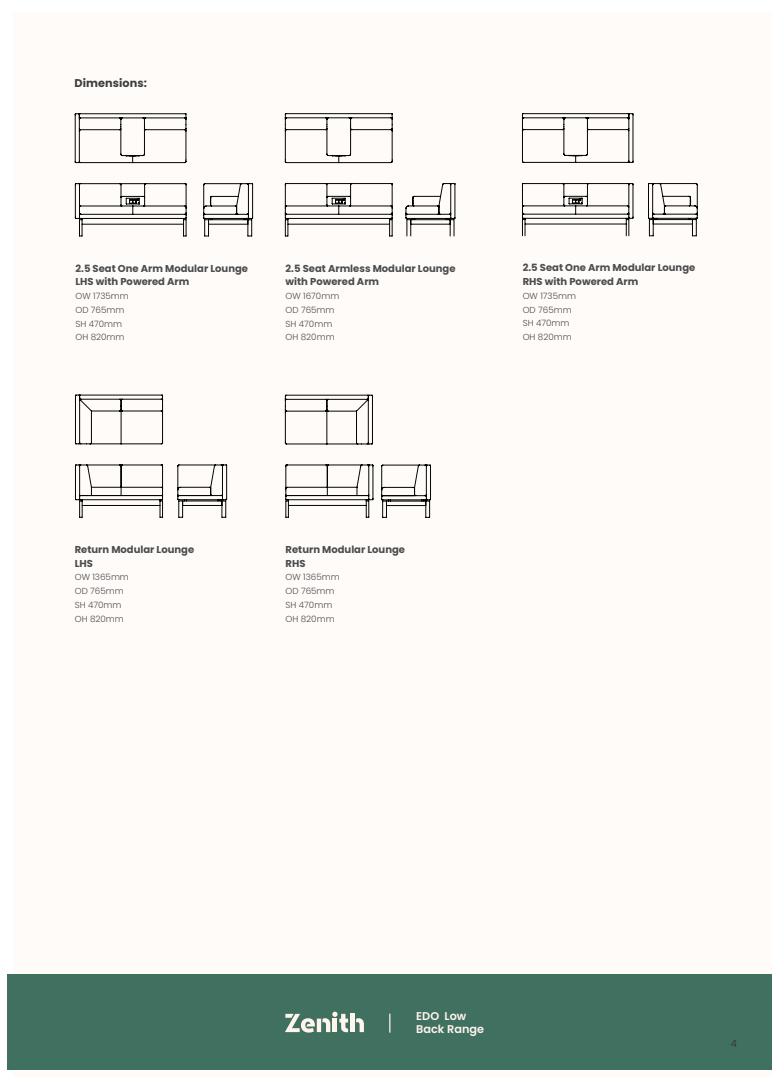
<style>
.page{position:relative;width:780px;height:1088px;background:#fff}
.page>*{position:absolute;margin:0;border:0;box-sizing:border-box;transform-origin:0 0}
.PRODUCT_NAME_BOTTOM{font:600 11.25px "Poppins";color:#fff5ed}
.t1{font:700 11.25px "Poppins";letter-spacing:.005em;color:#3e3e3f}
.t2{font:700 10px/13.8px "Poppins";color:#4b4c4d}
.t3{font:300 10px "Poppins";color:#312f30}
.t4{font:300 8.75px/13.8px "Poppins";color:#4b4c4d}
</style>
<div class="page">
<div style="left:13px;top:12px;width:758px;height:1065px;background:#fffbf8"></div>
<div style="left:7px;top:974px;width:764px;height:96px;background:#407060"></div>
<svg style="left:389px;top:1013px;width:1px;height:19px"></svg>
<div style="left:350px;top:1014px;width:5px;height:18px;background:#fff5ed"></div>
<svg style="left:356px;top:1018px;width:7px;height:14px"></svg>
<svg style="left:285px;top:1011px;width:63px;height:22px"></svg>
<svg style="left:75px;top:113px;width:622px;height:123px"></svg>
<svg style="left:75px;top:394px;width:356px;height:124px"></svg>
<p class="t1" style="left:75px;top:76px;width:74px">Dimensions:</p>
<p class="t2" style="left:75px;top:261px;width:174px">2.5 Seat One Arm Modular Lounge<br>LHS with Powered Arm</p>
<p class="t4" style="left:75px;top:289px;width:55px">OW 1735mm<br>OD 765mm<br>SH 470mm<br>OH 820mm</p>
<p class="t2" style="left:285px;top:261px;width:171px">2.5 Seat Armless Modular Lounge with Powered Arm</p>
<p class="t4" style="left:285px;top:289px;width:55px">OW 1670mm<br>OD 765mm<br>SH 470mm<br>OH 820mm</p>
<p class="t2" style="left:522px;top:261px;width:174px">2.5 Seat One Arm Modular Lounge<br>RHS with Powered Arm</p>
<p class="t4" style="left:522px;top:289px;width:55px">OW 1735mm<br>OD 765mm<br>SH 470mm<br>OH 820mm</p>
<p class="t2" style="left:75px;top:542px;width:121px">Return Modular Lounge<br>LHS</p>
<p class="t4" style="left:75px;top:570px;width:56px">OW 1365mm<br>OD 765mm<br>SH 470mm<br>OH 820mm</p>
<p class="t2" style="left:285px;top:542px;width:121px">Return Modular Lounge<br>RHS</p>
<p class="t4" style="left:285px;top:570px;width:56px">OW 1365mm<br>OD 765mm<br>SH 470mm<br>OH 820mm</p>
<p class="PRODUCT_NAME_BOTTOM" style="left:416px;top:1009px;width:52px">EDO Low</p>
<p class="PRODUCT_NAME_BOTTOM" style="left:416px;top:1022px;width:69px">Back Range</p>
<p class="t3" style="left:730px;top:1038px;width:8px">4</p>
</div>
